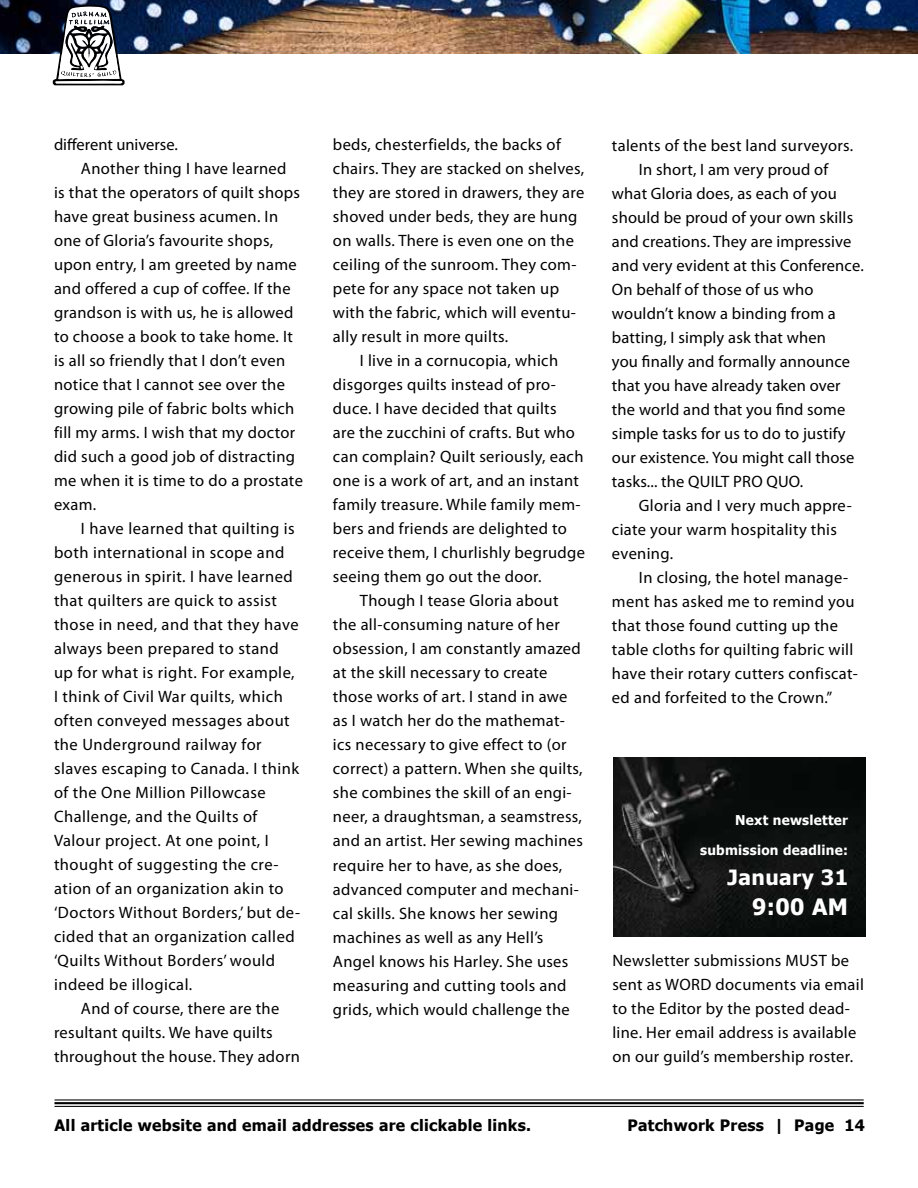
<style>
.page{position:relative;width:918px;height:1188px;background:#fff}
.page>*{position:absolute;margin:0;border:0;box-sizing:border-box;transform-origin:0 0}
.t1{font:700 22.5px "Tahoma";color:#fff}
.t2{font:700 21px "Tahoma";letter-spacing:.02em;color:#fff}
.t3{font:16.5px/24px "Myriad Pro";letter-spacing:.02em;color:#000}
.t4{font:16.5px "Myriad Pro";color:#000}
.t5{font:700 15.75px "Tahoma";letter-spacing:.02em;color:#000}
.t6{font:700 13.5px "Tahoma";letter-spacing:.02em;color:#fff}
</style>
<div class="page">
<hr style="left:55px;top:1099px;width:809px;height:2px;background:#000">
<hr style="left:55px;top:1102px;width:809px;height:2px;background:#000">
<hr style="left:55px;top:1106px;width:809px;height:1px;background:#000">
<img style="left:0;top:0;width:918px;height:54px">
<svg style="left:53px;top:5px;width:72px;height:80px"></svg>
<img style="left:613px;top:758px;width:252px;height:178px">
<p class="t4" style="left:54px;top:134px;width:125px">different universe.</p>
<p class="t3" style="left:81px;top:156px;width:207px">Another thing I have learned</p>
<p class="t3" style="left:54px;top:180px;width:248px">is that the operators of quilt shops</p>
<p class="t3" style="left:54px;top:204px;width:226px">have great business acumen. In</p>
<p class="t3" style="left:54px;top:228px;width:221px">one of Gloria’s favourite shops,</p>
<p class="t3" style="left:54px;top:252px;width:244px">upon entry, I am greeted by name</p>
<p class="t3" style="left:54px;top:276px;width:238px">and offered a cup of coffee. If the</p>
<p class="t3" style="left:54px;top:300px;width:241px">grandson is with us, he is allowed</p>
<p class="t3" style="left:54px;top:324px;width:241px">to choose a book to take home. It</p>
<p class="t3" style="left:54px;top:348px;width:233px">is all so friendly that I don’t even</p>
<p class="t3" style="left:54px;top:372px;width:233px">notice that I cannot see over the</p>
<p class="t3" style="left:54px;top:396px;width:242px">growing pile of fabric bolts which</p>
<p class="t3" style="left:54px;top:420px;width:243px">fill my arms. I wish that my doctor</p>
<p class="t3" style="left:54px;top:444px;width:243px">did such a good job of distracting</p>
<p class="t3" style="left:54px;top:468px;width:250px">me when it is time to do a prostate</p>
<p class="t3" style="left:54px;top:492px;width:44px">exam.</p>
<p class="t3" style="left:81px;top:516px;width:215px">I have learned that quilting is</p>
<p class="t3" style="left:54px;top:540px;width:232px">both international in scope and</p>
<p class="t3" style="left:54px;top:564px;width:240px">generous in spirit. I have learned</p>
<p class="t3" style="left:54px;top:588px;width:225px">that quilters are quick to assist</p>
<p class="t3" style="left:54px;top:612px;width:246px">those in need, and that they have</p>
<p class="t3" style="left:54px;top:636px;width:226px">always been prepared to stand</p>
<p class="t3" style="left:54px;top:660px;width:242px">up for what is right. For example,</p>
<p class="t3" style="left:54px;top:684px;width:230px">I think of Civil War quilts, which</p>
<p class="t3" style="left:54px;top:708px;width:237px">often conveyed messages about</p>
<p class="t3" style="left:54px;top:732px;width:209px">the Underground railway for</p>
<p class="t3" style="left:54px;top:756px;width:247px">slaves escaping to Canada. I think</p>
<p class="t3" style="left:54px;top:780px;width:213px">of the One Million Pillowcase</p>
<p class="t3" style="left:54px;top:804px;width:205px">Challenge, and the Quilts of</p>
<p class="t3" style="left:54px;top:828px;width:216px">Valour project. At one point, I</p>
<p class="t3" style="left:54px;top:852px;width:226px">thought of suggesting the cre-</p>
<p class="t3" style="left:54px;top:876px;width:231px">ation of an organization akin to</p>
<p class="t3" style="left:54px;top:900px;width:248px">‘Doctors Without Borders,’ but de-</p>
<p class="t3" style="left:54px;top:924px;width:242px">cided that an organization called</p>
<p class="t3" style="left:54px;top:948px;width:223px">‘Quilts Without Borders’ would</p>
<p class="t3" style="left:54px;top:972px;width:140px">indeed be illogical.</p>
<p class="t3" style="left:81px;top:996px;width:200px">And of course, there are the</p>
<p class="t3" style="left:54px;top:1020px;width:220px">resultant quilts. We have quilts</p>
<p class="t3" style="left:54px;top:1044px;width:247px">throughout the house. They adorn</p>
<p class="t3" style="left:333px;top:132px;width:229px">beds, chesterfields, the backs of</p>
<p class="t3" style="left:333px;top:156px;width:253px">chairs. They are stacked on shelves,</p>
<p class="t3" style="left:333px;top:181px;width:253px">they are stored in drawers, they are</p>
<p class="t3" style="left:333px;top:205px;width:246px">shoved under beds, they are hung</p>
<p class="t3" style="left:333px;top:229px;width:242px">on walls. There is even one on the</p>
<p class="t3" style="left:333px;top:253px;width:245px">ceiling of the sunroom. They com-</p>
<p class="t3" style="left:333px;top:277px;width:228px">pete for any space not taken up</p>
<p class="t3" style="left:333px;top:301px;width:244px">with the fabric, which will eventu-</p>
<p class="t3" style="left:333px;top:325px;width:177px">ally result in more quilts.</p>
<p class="t3" style="left:360px;top:349px;width:200px">I live in a cornucopia, which</p>
<p class="t3" style="left:333px;top:373px;width:224px">disgorges quilts instead of pro-</p>
<p class="t3" style="left:333px;top:397px;width:225px">duce. I have decided that quilts</p>
<p class="t3" style="left:333px;top:421px;width:244px">are the zucchini of crafts. But who</p>
<p class="t3" style="left:333px;top:445px;width:252px">can complain? Quilt seriously, each</p>
<p class="t3" style="left:333px;top:469px;width:248px">one is a work of art, and an instant</p>
<p class="t3" style="left:333px;top:493px;width:249px">family treasure. While family mem-</p>
<p class="t3" style="left:333px;top:517px;width:235px">bers and friends are delighted to</p>
<p class="t3" style="left:333px;top:541px;width:253px">receive them, I churlishly begrudge</p>
<p class="t3" style="left:333px;top:565px;width:210px">seeing them go out the door.</p>
<p class="t3" style="left:360px;top:589px;width:200px">Though I tease Gloria about</p>
<p class="t3" style="left:333px;top:613px;width:228px">the all-consuming nature of her</p>
<p class="t3" style="left:333px;top:637px;width:249px">obsession, I am constantly amazed</p>
<p class="t3" style="left:333px;top:661px;width:216px">at the skill necessary to create</p>
<p class="t3" style="left:333px;top:685px;width:236px">those works of art. I stand in awe</p>
<p class="t3" style="left:333px;top:709px;width:233px">as I watch her do the mathemat-</p>
<p class="t3" style="left:333px;top:733px;width:235px">ics necessary to give effect to (or</p>
<p class="t3" style="left:333px;top:757px;width:251px">correct) a pattern. When she quilts,</p>
<p class="t3" style="left:333px;top:781px;width:240px">she combines the skill of an engi-</p>
<p class="t3" style="left:333px;top:805px;width:250px">neer, a draughtsman, a seamstress,</p>
<p class="t3" style="left:333px;top:829px;width:252px">and an artist. Her sewing machines</p>
<p class="t3" style="left:333px;top:853px;width:231px">require her to have, as she does,</p>
<p class="t3" style="left:333px;top:877px;width:247px">advanced computer and mechani-</p>
<p class="t3" style="left:333px;top:901px;width:227px">cal skills. She knows her sewing</p>
<p class="t3" style="left:333px;top:925px;width:212px">machines as well as any Hell’s</p>
<p class="t3" style="left:333px;top:949px;width:237px">Angel knows his Harley. She uses</p>
<p class="t3" style="left:333px;top:973px;width:235px">measuring and cutting tools and</p>
<p class="t3" style="left:333px;top:997px;width:238px">grids, which would challenge the</p>
<p class="t3" style="left:612px;top:133px;width:243px">talents of the best land surveyors.</p>
<p class="t3" style="left:639px;top:157px;width:191px">In short, I am very proud of</p>
<p class="t3" style="left:612px;top:181px;width:226px">what Gloria does, as each of you</p>
<p class="t3" style="left:612px;top:205px;width:243px">should be proud of your own skills</p>
<p class="t3" style="left:612px;top:229px;width:241px">and creations. They are impressive</p>
<p class="t3" style="left:612px;top:253px;width:253px">and very evident at this Conference.</p>
<p class="t3" style="left:612px;top:277px;width:203px">On behalf of those of us who</p>
<p class="t3" style="left:612px;top:301px;width:225px">wouldn’t know a binding from a</p>
<p class="t3" style="left:612px;top:325px;width:216px">batting, I simply ask that when</p>
<p class="t3" style="left:612px;top:349px;width:240px">you finally and formally announce</p>
<p class="t3" style="left:612px;top:373px;width:230px">that you have already taken over</p>
<p class="t3" style="left:612px;top:397px;width:235px">the world and that you find some</p>
<p class="t3" style="left:612px;top:421px;width:235px">simple tasks for us to do to justify</p>
<p class="t3" style="left:612px;top:445px;width:244px">our existence. You might call those</p>
<p class="t3" style="left:612px;top:469px;width:193px">tasks... the QUILT PRO QUO.</p>
<p class="t3" style="left:639px;top:493px;width:214px">Gloria and I very much appre-</p>
<p class="t3" style="left:612px;top:517px;width:226px">ciate your warm hospitality this</p>
<p class="t3" style="left:612px;top:541px;width:63px">evening.</p>
<p class="t3" style="left:639px;top:565px;width:211px">In closing, the hotel manage-</p>
<p class="t3" style="left:612px;top:589px;width:244px">ment has asked me to remind you</p>
<p class="t3" style="left:612px;top:613px;width:228px">that those found cutting up the</p>
<p class="t3" style="left:612px;top:637px;width:243px">table cloths for quilting fabric will</p>
<p class="t3" style="left:612px;top:661px;width:247px">have their rotary cutters confiscat-</p>
<p class="t3" style="left:612px;top:685px;width:222px">ed and forfeited to the Crown.”</p>
<p class="t6" style="left:735px;top:810px;width:114px">Next newsletter</p>
<p class="t6" style="left:700px;top:840px;width:149px">submission deadline:</p>
<p class="t2" style="left:728px;top:862px;width:122px">January 31</p>
<h1 class="t1" style="left:752px;top:891px;width:97px">9:00 AM</h1>
<p class="t3" style="left:612px;top:948px;width:253px">Newsletter submissions MUST be sent as WORD documents via email to the Editor by the posted dead&shy;line. Her email address is available on our guild’s membership roster.</p>
<p class="t5" style="left:55px;top:1115px;width:478px">All article website and email addresses are clickable links.</p>
<p class="t5" style="left:627px;top:1115px;width:239px">Patchwork Press | Page 14</p>
</div>
